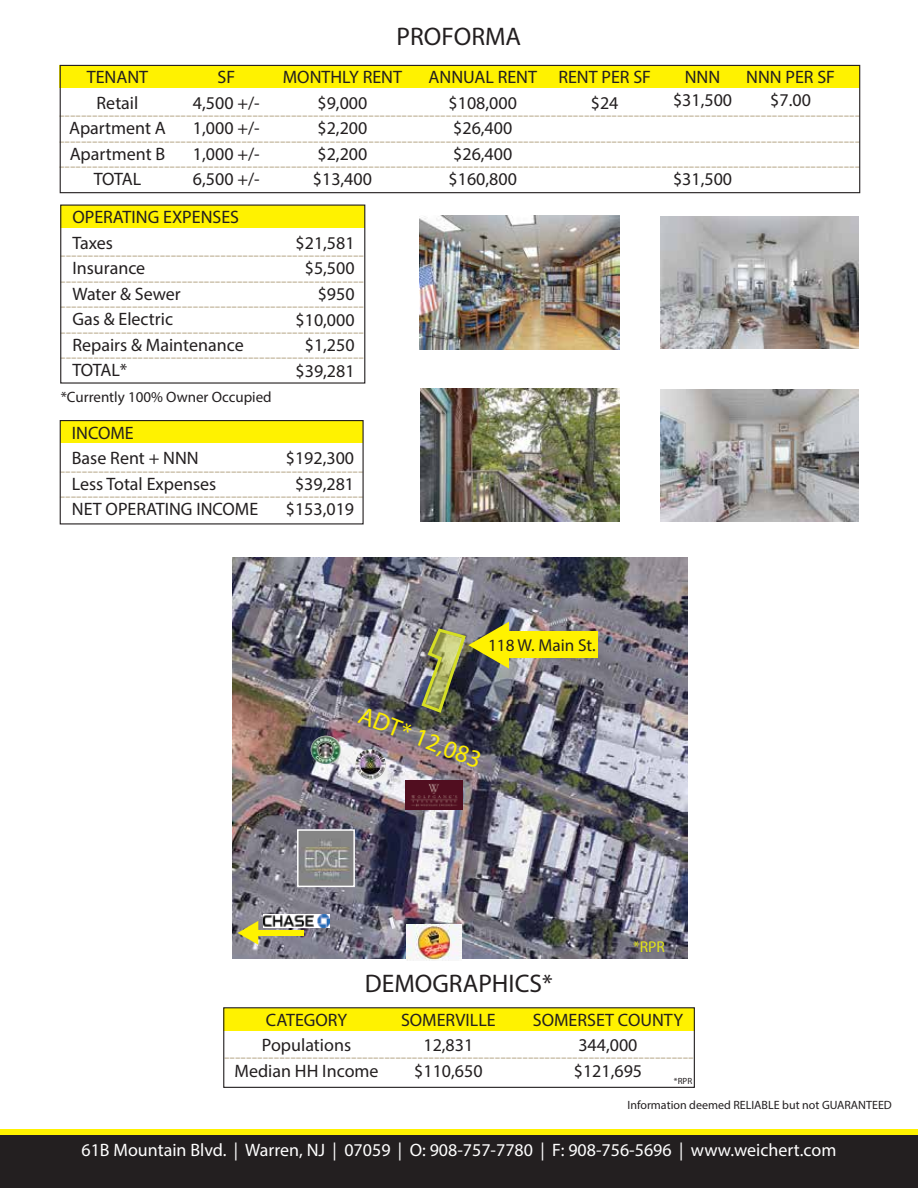
<style>
.page{position:relative;width:918px;height:1188px;background:#fff}
.page>*{position:absolute;margin:0;border:0;box-sizing:border-box;transform-origin:0 0}
.t1{font:25.5px "Myriad Pro";color:#231f20}
.t2{font:25.05px "Myriad Pro";color:#fdee00}
.t3{font:18px/25.5px "Myriad Pro";color:#c2b59b;text-align:justify}
.t4{font:18px/25.5px "Myriad Pro";color:#231f20;text-align:center}
.t5{font:18px "Myriad Pro";color:#fff}
.t6{font:17.25px "Myriad Pro";color:#231f20}
.t7{font:15.75px "Myriad Pro";color:#e2e419}
.t8{font:15px "Myriad Pro";color:#231f20}
.t9{font:12px "Myriad Pro";color:#231f20}
.t10{font:9px "Myriad Pro";color:#231f20}
</style>
<div class="page">
<div style="left:61px;top:205px;width:304px;height:23px;background:#fff200"></div>
<div style="left:60px;top:65px;width:800px;height:23px;background:#fff200"></div>
<div style="left:0;top:1134px;width:918px;height:54px;background:#231f20"></div>
<div style="left:0;top:1129px;width:918px;height:5px;background:#fff200"></div>
<div style="left:60px;top:65px;width:800px;height:128px;border:1px solid #231f20"></div>
<div style="left:60px;top:205px;width:305px;height:179px;border:1px solid #231f20"></div>
<div style="left:60px;top:421px;width:303px;height:22px;background:#fff200"></div>
<div style="left:60px;top:420px;width:304px;height:104px;border:1px solid #231f20"></div>
<div style="left:223px;top:1008px;width:471px;height:23px;background:#fff200"></div>
<div style="left:223px;top:1007px;width:472px;height:81px;border:1px solid #231f20"></div>
<img style="left:232px;top:557px;width:456px;height:401px">
<img style="left:311px;top:736px;width:30px;height:28px">
<img style="left:406px;top:924px;width:55px;height:36px">
<img style="left:406px;top:780px;width:56px;height:30px">
<img style="left:356px;top:749px;width:30px;height:30px;border-radius:15px">
<img style="left:263px;top:915px;width:67px;height:12px">
<div style="left:257px;top:930px;width:46px;height:6px;background:#fff200"></div>
<svg style="left:238px;top:921px;width:20px;height:24px"></svg>
<img style="left:300px;top:832px;width:52px;height:52px">
<div style="left:297px;top:829px;width:58px;height:58px;border:2px solid #fff"></div>
<div style="left:506px;top:631px;width:92px;height:27px;background:#fff200"></div>
<img style="left:419px;top:622px;width:90px;height:93px">
<img style="left:419px;top:215px;width:201px;height:134px">
<img style="left:420px;top:388px;width:200px;height:133px">
<img style="left:660px;top:216px;width:199px;height:132px">
<img style="left:660px;top:389px;width:199px;height:132px">
<h1 class="t1" style="left:397px;top:21px;width:126px">PROFORMA</h1>
<p class="t4" style="left:746px;top:66px;width:90px;line-height:22.5px">NNN PER SF $7.00</p>
<p class="t4" style="left:69px;top:64px;width:98px">TENANT<br>Retail<br>Apartment A<br>Apartment B<br>TOTAL</p>
<p class="t4" style="left:193px;top:64px;width:68px">SF<br>4,500 +/-<br>1,000 +/-<br>1,000 +/-<br>6,500 +/-</p>
<p class="t4" style="left:283px;top:64px;width:121px">MONTHLY RENT $9,000<br>$2,200<br>$2,200<br>$13,400</p>
<p class="t4" style="left:429px;top:64px;width:110px">ANNUAL RENT $108,000 $26,400 $26,400 $160,800</p>
<p class="t4" style="left:558px;top:64px;width:94px">RENT PER SF $24</p>
<p class="t4" style="left:673px;top:66px;width:61px;line-height:22.5px">NNN $31,500</p>
<p class="t3" style="left:59px;top:102px;width:803px">------------------------------------------------------------------------------------------------------------------------------------------------- ------------------------------------------------------------------------------------------------------------------------------------------------- -------------------------------------------------------------------------------------------------------------------------------------------------</p>
<p class="t4" style="left:673px;top:166px;width:61px">$31,500</p>
<p class="t4" style="left:72px;top:204px;width:173px;text-align:left">OPERATING EXPENSES<br>Taxes<br>Insurance<br>Water &amp; Sewer<br>Gas &amp; Electric<br>Repairs &amp; Maintenance<br>TOTAL*</p>
<p class="t4" style="left:296px;top:230px;width:61px;text-align:right">$21,581 $5,500 $950 $10,000 $1,250 $39,281</p>
<p class="t3" style="left:60px;top:242px;width:305px">------------------------------------------------------- ------------------------------------------------------- ------------------------------------------------------- ------------------------------------------------------- -------------------------------------------------------</p>
<p class="t8" style="left:61px;top:388px;width:212px">*Currently 100% Owner Occupied</p>
<p class="t4" style="left:72px;top:420px;width:188px;text-align:left">INCOME<br>Base Rent + NNN<br>Less Total Expenses<br>NET OPERATING INCOME</p>
<p class="t4" style="left:286px;top:445px;width:70px">$192,300 $39,281 $153,019</p>
<p class="t3" style="left:60px;top:458px;width:305px">------------------------------------------------------- -------------------------------------------------------</p>
<p class="t6" style="left:488px;top:634px;width:109px">118 W. Main St.</p>
<h2 class="t2" style="left:365px;top:700px;width:131px;rotate:21deg">ADT* 12,083</h2>
<h1 class="t1" style="left:365px;top:968px;width:189px">DEMOGRAPHICS*</h1>
<p class="t7" style="left:633px;top:937px;width:33px">*RPR</p>
<p class="t4" style="left:235px;top:1006px;width:146px">CATEGORY<br>Populations<br>Median HH Income</p>
<p class="t4" style="left:401px;top:1006px;width:96px">SOMERVILLE<br>12,831 $110,650</p>
<p class="t4" style="left:533px;top:1006px;width:152px">SOMERSET COUNTY<br>344,000<br>$121,695</p>
<p class="t3" style="left:224px;top:1044px;width:471px">-------------------------------------------------------------------------------------</p>
<p class="t10" style="left:674px;top:1075px;width:20px">*RPR</p>
<p class="t9" style="left:627px;top:1098px;width:266px">Information deemed RELIABLE but not GUARANTEED</p>
<p class="t5" style="left:81px;top:1139px;width:756px">61B Mountain Blvd. | Warren, NJ | 07059 | O: 908-757-7780 | F: 908-756-5696 | www.weichert.com</p>
</div>
